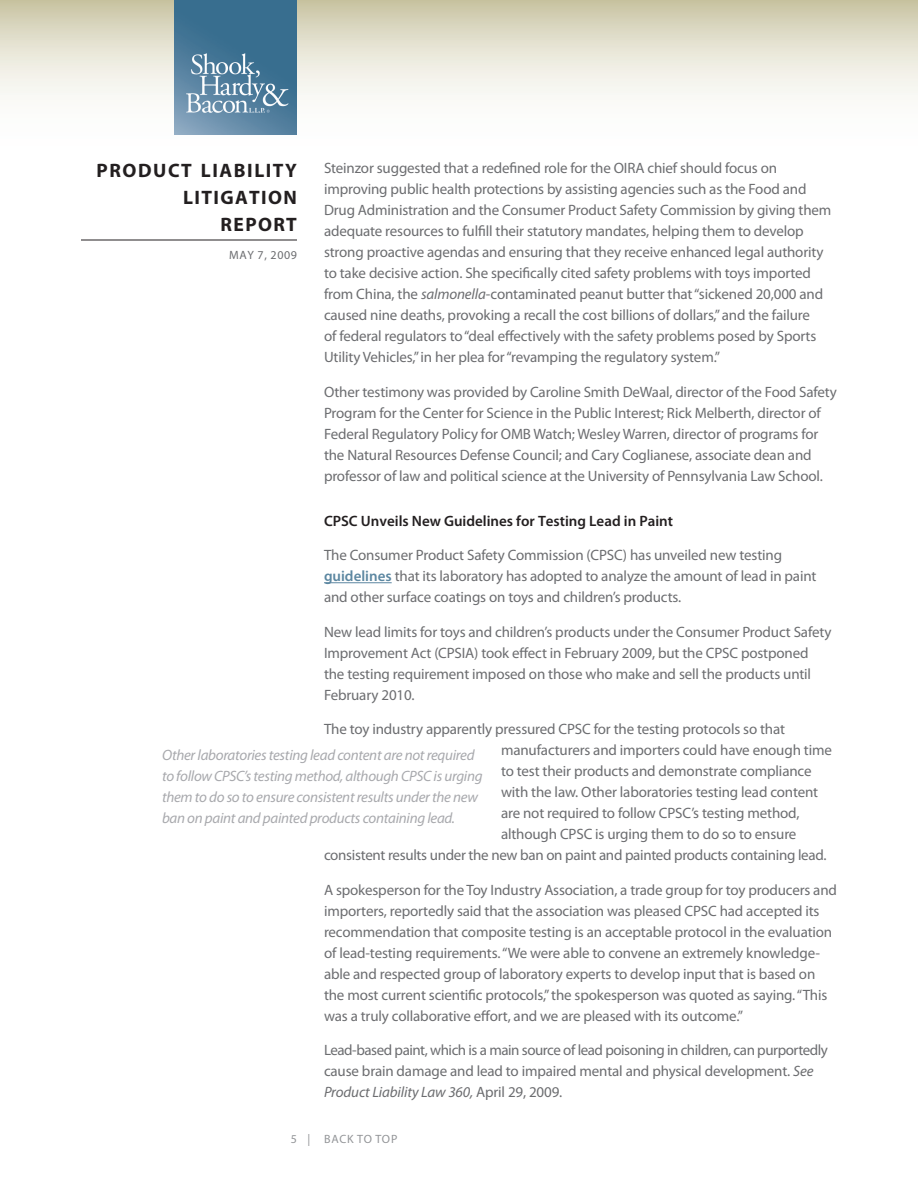
<style>
.page{position:relative;width:918px;height:1188px;background:#fff}
.page>*{position:absolute;margin:0;border:0;box-sizing:border-box;transform-origin:0 0}
.t1{font:700 19.5px/27px "Myriad Pro";letter-spacing:.08em;color:#231f20;text-align:right}
.Body{font:15px/21px "Myriad Pro";letter-spacing:-.01em;color:#6c6d70}
.PullQuote{font:italic 15px/21px "Myriad Pro";letter-spacing:-.02em;color:#a8a9ad}
.Body-2{font:15px/21px "Myriad Pro";letter-spacing:-.03em;color:#6c6d70}
.Subhead{font:600 15px "Myriad Pro";color:#231f20}
.t2{font:12px "Myriad Pro";color:#939598}
.t3{font:12px "Myriad Pro";letter-spacing:.05em;color:#6c6d70}
.s1{font-style:italic}
.s2{font-weight:600;color:#5c87a1}
</style>
<div class="page">
<svg style="left:0;top:0;width:918px;height:135px"></svg>
<hr style="left:81px;top:240px;width:216px;height:1px;background:#231f20">
<img style="left:175px;top:0;width:122px;height:135px">
<hr style="left:324px;top:582px;width:68px;height:1px;background:#5c87a1">
<p class="Body" style="left:324px;top:157px;width:509px">Steinzor suggested that a redefined role for the OIRA chief should focus on improving public health protections by assisting agencies such as the Food and Drug Administration and the Consumer Product Safety Commission by giving them adequate resources to fulfill their statutory mandates, helping them to develop strong proactive agendas and ensuring that they receive enhanced legal authority to take decisive action. She specifically cited safety problems with toys imported from China, the <span class="s1">salmonella</span>-contaminated peanut butter that “sickened 20,000 and caused nine deaths, provoking a recall the cost billions of dollars,” and the failure<br>of federal regulators to “deal effectively with the safety problems posed by Sports Utility Vehicles,” in her plea for “revamping the regulatory system.”</p>
<p class="Body" style="left:324px;top:381px;width:514px">Other testimony was provided by Caroline Smith DeWaal, director of the Food Safety Program for the Center for Science in the Public Interest; Rick Melberth, director of Federal Regulatory Policy for OM B Watch; Wesley Warren, director of programs for the Natural Resources Defense Council; and Cary Coglianese, associate dean and professor of law and political science at the University of Pennsylvania Law School.</p>
<p class="Subhead" style="left:324px;top:511px;width:351px">CPSC Unveils New Guidelines for Testing Lead in Paint</p>
<p class="Body" style="left:324px;top:544px;width:494px">The Consumer Product Safety Commission (CPSC) has unveiled new testing <span class="s2">guidelines</span> that its laboratory has adopted to analyze the amount of lead in paint and other surface coatings on toys and children’s products.</p>
<p class="Body" style="left:324px;top:621px;width:509px">New lead limits for toys and children’s products under the Consumer Product Safety Improvement Act (CPSIA) took effect in February 2009, but the CPSC postponed the testing requirement imposed on those who make and sell the products until February 2010.</p>
<p class="Body" style="left:324px;top:718px;width:463px">The toy industry apparently pressured CPSC for the testing protocols so that</p>
<p class="Body" style="left:501px;top:739px;width:332px">manufacturers and importers could have enough time</p>
<p class="Body" style="left:501px;top:760px;width:312px">to test their products and demonstrate compliance</p>
<p class="Body" style="left:501px;top:781px;width:319px">with the law. Other laboratories testing lead content</p>
<p class="Body" style="left:501px;top:802px;width:300px">are not required to follow CPSC’s testing method,</p>
<p class="Body" style="left:501px;top:823px;width:297px">although CPSC is urging them to do so to ensure</p>
<p class="Body" style="left:324px;top:844px;width:504px">consistent results under the new ban on paint and painted products containing lead.</p>
<p class="Body" style="left:324px;top:879px;width:514px">A spokesperson for the Toy Industry Association, a trade group for toy producers and importers, reportedly said that the association was pleased CPSC had accepted its recommendation that composite testing is an acceptable protocol in the evaluation of lead-testing requirements. “We were able to convene an extremely knowledge&shy;able and respected group of laboratory experts to develop input that is based on the most current scientific protocols,” the spokesperson was quoted as saying. “This was a truly collaborative effort, and we are pleased with its outcome.”</p>
<p class="Body-2" style="left:324px;top:1039px;width:506px">Lead-based paint, which is a main source of lead poisoning in children, can purportedly cause brain damage and lead to impaired mental and physical development. <span class="s1">See<br>Product Liability Law 360,</span> April 29, 2009.</p>
<h1 class="t1" style="left:97px;top:156px;width:202px">PRODUCT LIABILITY<br>LITIGATION<br>REPORT</h1>
<p class="t3" style="left:229px;top:248px;width:69px">may 7, 2009</p>
<p class="PullQuote" style="left:162px;top:745px;width:322px">Other laboratories testing lead content are not required to follow CPSC’s testing method, although CPSC is urging them to do so to ensure consistent results under the new ban on paint and painted products containing lead.</p>
<p class="t2" style="left:308px;top:1132px;width:25px">| bac</p>
<p class="t2" style="left:347px;top:1132px;width:50px">k to top</p>
</div>
